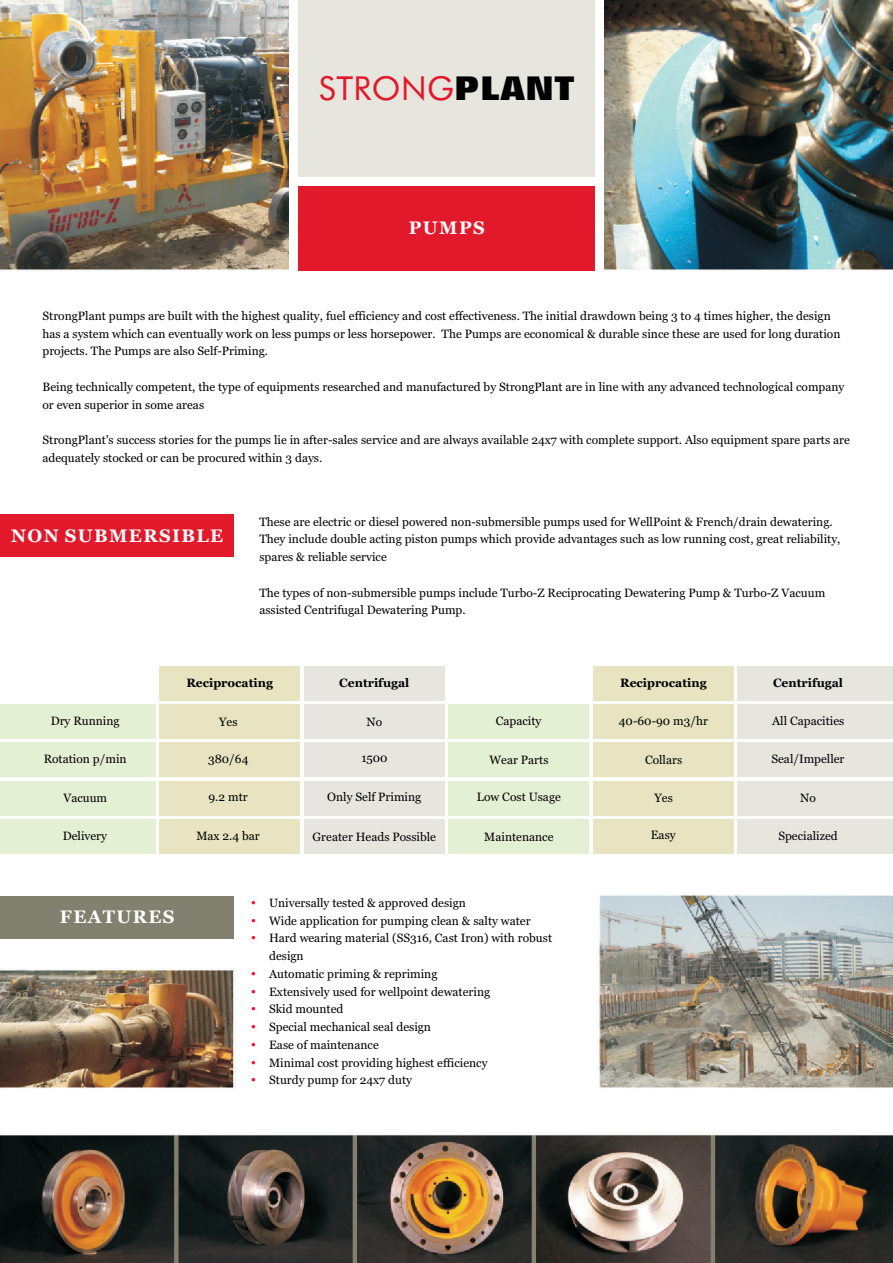
<style>
.page{position:relative;width:893px;height:1263px;background:#fff}
.page>*{position:absolute;margin:0;border:0;box-sizing:border-box;transform-origin:0 0}
.t1{font:33px "Futura BT";letter-spacing:.015em;color:#e2192b}
.t2{font:700 18px "Georgia";letter-spacing:.075em;color:#fff}
.t3{font:12px/17.7px "Georgia";color:#000}
.t4{font:700 12px "Georgia";color:#000}
.s1{font-family:"Folio BT";font-weight:800;color:#000}
</style>
<div class="page">
<img style="left:0;top:0;width:893px;height:1263px">
<div style="left:298px;top:0;width:297px;height:177px;background:#e7e6de"></div>
<div style="left:298px;top:186px;width:297px;height:85px;background:#e2192b"></div>
<div style="left:0;top:515px;width:234px;height:42px;background:#e2192b"></div>
<div style="left:289px;top:0;width:9px;height:271px;background:#fff"></div>
<div style="left:595px;top:0;width:9px;height:271px;background:#fff"></div>
<div style="left:298px;top:177px;width:297px;height:9px;background:#fff"></div>
<div style="left:0;top:896px;width:234px;height:42px;background:#82806e"></div>
<div style="left:159px;top:666px;width:141px;height:34px;background:#e8e4c2"></div>
<div style="left:738px;top:666px;width:155px;height:34px;background:#e7e6de"></div>
<div style="left:304px;top:666px;width:140px;height:34px;background:#e7e6de"></div>
<div style="left:593px;top:666px;width:140px;height:34px;background:#e8e4c2"></div>
<div style="left:159px;top:705px;width:141px;height:34px;background:#e8e4c2"></div>
<div style="left:0;top:705px;width:155px;height:34px;background:#e4f0d4"></div>
<div style="left:449px;top:705px;width:140px;height:34px;background:#e4f0d4"></div>
<div style="left:738px;top:705px;width:155px;height:34px;background:#e7e6de"></div>
<div style="left:304px;top:705px;width:140px;height:34px;background:#e7e6de"></div>
<div style="left:593px;top:705px;width:140px;height:34px;background:#e8e4c2"></div>
<div style="left:159px;top:743px;width:141px;height:34px;background:#e8e4c2"></div>
<div style="left:0;top:743px;width:155px;height:34px;background:#e4f0d4"></div>
<div style="left:449px;top:743px;width:140px;height:34px;background:#e4f0d4"></div>
<div style="left:738px;top:743px;width:155px;height:34px;background:#e7e6de"></div>
<div style="left:304px;top:743px;width:140px;height:34px;background:#e7e6de"></div>
<div style="left:593px;top:743px;width:140px;height:34px;background:#e8e4c2"></div>
<div style="left:159px;top:781px;width:141px;height:34px;background:#e8e4c2"></div>
<div style="left:0;top:781px;width:155px;height:34px;background:#e4f0d4"></div>
<div style="left:449px;top:781px;width:140px;height:34px;background:#e4f0d4"></div>
<div style="left:738px;top:781px;width:155px;height:34px;background:#e7e6de"></div>
<div style="left:304px;top:781px;width:140px;height:34px;background:#e7e6de"></div>
<div style="left:593px;top:781px;width:140px;height:34px;background:#e8e4c2"></div>
<div style="left:159px;top:819px;width:141px;height:34px;background:#e8e4c2"></div>
<div style="left:0;top:819px;width:155px;height:34px;background:#e4f0d4"></div>
<div style="left:449px;top:819px;width:140px;height:34px;background:#e4f0d4"></div>
<div style="left:738px;top:819px;width:155px;height:34px;background:#e7e6de"></div>
<div style="left:304px;top:819px;width:140px;height:34px;background:#e7e6de"></div>
<div style="left:593px;top:819px;width:140px;height:34px;background:#e8e4c2"></div>
<svg style="left:252px;top:936px;width:3px;height:4px"></svg>
<svg style="left:252px;top:989px;width:3px;height:4px"></svg>
<svg style="left:252px;top:1007px;width:3px;height:4px"></svg>
<svg style="left:252px;top:1060px;width:3px;height:4px"></svg>
<svg style="left:252px;top:1078px;width:3px;height:4px"></svg>
<h1 class="t1" style="left:319px;top:75px;width:257px">STRONG<span class="s1">PLANT</span></h1>
<h2 class="t2" style="left:409px;top:221px;width:77px">PUMPS</h2>
<p class="t3" style="left:43px;top:308px;width:799px">StrongPlant pumps are built with the highest quality, fuel efficiency and cost effectiveness. The initial drawdown being 3 to 4 times higher, the design has a system which can eventually work on less pumps or less horsepower. The Pumps are economical &amp; durable since these are used for long duration projects. The Pumps are also Self-Priming.</p>
<p class="t3" style="left:43px;top:379px;width:803px">Being technically competent, the type of equipments researched and manufactured by StrongPlant are in line with any advanced technological company or even superior in some areas</p>
<p class="t3" style="left:43px;top:432px;width:809px">StrongPlant's success stories for the pumps lie in after-sales service and are always available 24x7 with complete support. Also equipment spare parts are adequately stocked or can be procured within 3 days.</p>
<h2 class="t2" style="left:11px;top:529px;width:214px">NON SUBMERSIBLE</h2>
<p class="t3" style="left:259px;top:514px;width:583px">These are electric or diesel powered non-submersible pumps used for WellPoint &amp; French/drain dewatering.<br>They include double acting piston pumps which provide advantages such as low running cost, great reliability, spares &amp; reliable service</p>
<p class="t3" style="left:259px;top:584px;width:567px">The types of non-submersible pumps include Turbo-Z Reciprocating Dewatering Pump &amp; Turbo-Z Vacuum assisted Centrifugal Dewatering Pump.</p>
<p class="t3" style="left:51px;top:713px;width:70px">Dry Running</p>
<p class="t3" style="left:44px;top:751px;width:84px">Rotation p/min</p>
<p class="t3" style="left:63px;top:790px;width:45px">Vacuum</p>
<p class="t3" style="left:63px;top:827px;width:46px">Delivery</p>
<p class="t4" style="left:186px;top:677px;width:88px">Reciprocating</p>
<p class="t4" style="left:339px;top:677px;width:72px">Centrifugal</p>
<p class="t3" style="left:219px;top:714px;width:20px">Yes</p>
<p class="t3" style="left:208px;top:751px;width:42px">380/64</p>
<p class="t3" style="left:209px;top:789px;width:41px">9.2 mtr</p>
<p class="t3" style="left:196px;top:828px;width:65px">Max 2.4 bar</p>
<p class="t3" style="left:367px;top:714px;width:17px">No</p>
<p class="t3" style="left:361px;top:750px;width:28px">1500</p>
<p class="t3" style="left:327px;top:789px;width:96px">Only Self Priming</p>
<p class="t3" style="left:313px;top:829px;width:125px">Greater Heads Possible</p>
<p class="t3" style="left:496px;top:713px;width:47px">Capacity</p>
<p class="t3" style="left:489px;top:752px;width:60px">Wear Parts</p>
<p class="t3" style="left:477px;top:789px;width:86px">Low Cost Usage</p>
<p class="t3" style="left:484px;top:829px;width:71px">Maintenance</p>
<h2 class="t2" style="left:60px;top:910px;width:116px">FEATURES</h2>
<p class="t3" style="left:269px;top:895px;width:285px">Universally tested &amp; approved design<br>Wide application for pumping clean &amp; salty water<br>Hard wearing material (SS316, Cast Iron) with robust design<br>Automatic priming &amp; repriming<br>Extensively used for wellpoint dewatering<br>Skid mounted<br>Special mechanical seal design<br>Ease of maintenance<br>Minimal cost providing highest efficiency<br>Sturdy pump for 24x7 duty</p>
<p class="t4" style="left:620px;top:677px;width:88px">Reciprocating</p>
<p class="t3" style="left:619px;top:713px;width:91px">40-60-90 m3/hr</p>
<p class="t3" style="left:645px;top:752px;width:39px">Collars</p>
<p class="t3" style="left:654px;top:790px;width:20px">Yes</p>
<p class="t3" style="left:651px;top:827px;width:26px">Easy</p>
<p class="t4" style="left:773px;top:677px;width:72px">Centrifugal</p>
<p class="t3" style="left:772px;top:713px;width:74px">All Capacities</p>
<p class="t3" style="left:771px;top:751px;width:75px">Seal/Impeller</p>
<p class="t3" style="left:800px;top:790px;width:17px">No</p>
<p class="t3" style="left:778px;top:827px;width:61px">Specialized</p>
</div>
